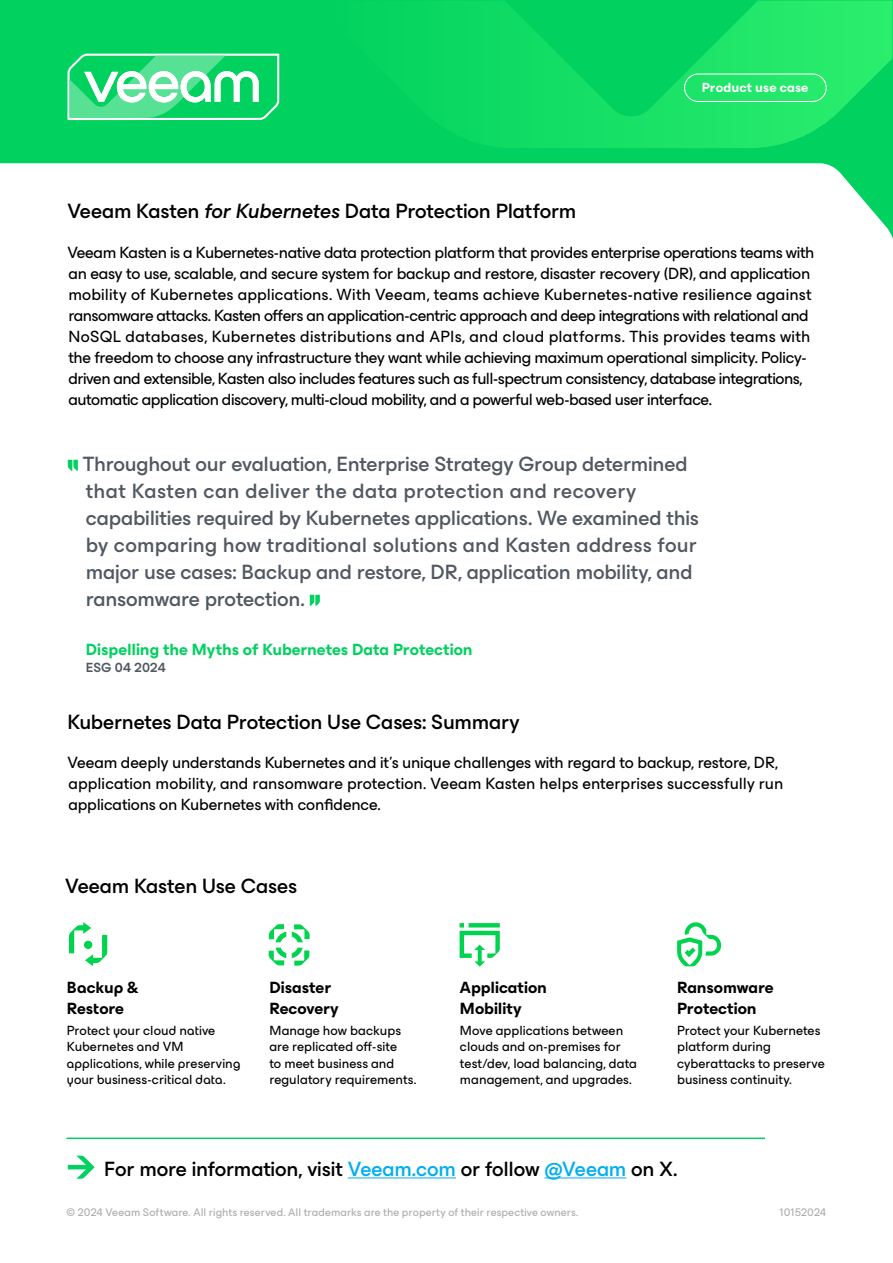
<style>
.page{position:relative;width:893px;height:1263px;background:#fff}
.page>*{position:absolute;margin:0;border:0;box-sizing:border-box;transform-origin:0 0}
.t1{font:500 21px/27px "ES Build Neutral";letter-spacing:-.005em;color:#505861}
.t2{font:500 21px "ES Build Neutral";letter-spacing:-.01em;color:#000}
.t3{font:16.5px/21px "ES Build Neutral";letter-spacing:-.015em;color:#000}
.t4{font:700 16.5px/21px "ES Build Neutral";color:#000}
.t5{font:700 16.5px "ES Build Neutral";color:#00d15f}
.t6{font:13.5px/16.5px "ES Build Neutral";letter-spacing:.005em;color:#000}
.t7{font:700 13.5px "ES Build Neutral";letter-spacing:.005em;color:#fff}
.t8{font:600 13.5px "ES Build Neutral";letter-spacing:.015em;color:#505861}
.t9{font:11.25px "ES Build Neutral";letter-spacing:.01em;color:#adacaf}
.s1{font-style:italic}
.s2{color:#00aeef}
</style>
<div class="page">
<svg style="left:1px;top:1px;width:891px;height:235px"></svg>
<svg style="left:312px;top:1px;width:580px;height:147px;background:#0eda63"></svg>
<svg style="left:66px;top:53px;width:214px;height:68px"></svg>
<div style="left:684px;top:74px;width:143px;height:28px;border:1px solid #fff;border-radius:14px"></div>
<hr style="left:348px;top:1177px;width:108px;height:1px;background:#00aeef">
<hr style="left:544px;top:1177px;width:82px;height:1px;background:#00aeef">
<svg style="left:68px;top:1155px;width:27px;height:24px"></svg>
<svg style="left:68px;top:460px;width:10px;height:11px"></svg>
<svg style="left:310px;top:595px;width:10px;height:11px"></svg>
<svg style="left:269px;top:924px;width:41px;height:41px"></svg>
<svg style="left:460px;top:923px;width:40px;height:44px"></svg>
<svg style="left:677px;top:922px;width:44px;height:44px"></svg>
<svg style="left:69px;top:922px;width:38px;height:44px"></svg>
<hr style="left:66px;top:1137px;width:699px;height:2px;background:#00d15f">
<p class="t7" style="left:702px;top:77px;width:108px">Product use case</p>
<p class="t2" style="left:67px;top:195px;width:511px">Veeam Kasten <span class="s1">for Kubernetes</span> Data Protection Platform</p>
<p class="t3" style="left:67px;top:240px;width:748px">Veeam Kasten is a Kubernetes-native data protection platform that provides enterprise operations teams with an easy to use, scalable, and secure system for backup and restore, disaster recovery (DR), and application mobility of Kubernetes applications. With Veeam, teams achieve Kubernetes-native resilience against ransomware attacks. Kasten offers an application-centric approach and deep integrations with relational and NoSQL databases, Kubernetes distributions and APIs, and cloud platforms. This provides teams with the freedom to choose any infrastructure they want while achieving maximum operational simplicity. Policy&shy;driven and extensible, Kasten also includes features such as full-spectrum consistency, database integrations, automatic application discovery, multi-cloud mobility, and a powerful web-based user interface.</p>
<p class="t1" style="left:83px;top:448px;width:618px">Throughout our evaluation, Enterprise Strategy Group determined that Kasten can deliver the data protection and recovery capabilities required by Kubernetes applications. We examined this by comparing how traditional solutions and Kasten address four major use cases: Backup and restore, DR, application mobility, and ransomware protection.</p>
<p class="t5" style="left:86px;top:636px;width:388px">Dispelling the Myths of Kubernetes Data Protection</p>
<p class="t8" style="left:86px;top:656px;width:82px">ESG 04 2024</p>
<p class="t2" style="left:67px;top:706px;width:454px">Kubernetes Data Protection Use Cases: Summary</p>
<p class="t3" style="left:67px;top:750px;width:717px">Veeam deeply understands Kubernetes and it's unique challenges with regard to backup, restore, DR, application mobility, and ransomware protection. Veeam Kasten helps enterprises successfully run applications on Kubernetes with confidence.</p>
<p class="t2" style="left:65px;top:869px;width:233px">Veeam Kasten Use Cases</p>
<p class="t4" style="left:67px;top:975px;width:73px">Backup &amp;<br>Restore</p>
<p class="t6" style="left:67px;top:1020px;width:175px">Protect your cloud native<br>Kubernetes and VM applications, while preserving your business-critical data.</p>
<p class="t4" style="left:269px;top:975px;width:71px">Disaster<br>Recovery</p>
<p class="t6" style="left:269px;top:1020px;width:149px">Manage how backups are replicated off-site<br>to meet business and regulatory requirements.</p>
<p class="t4" style="left:460px;top:975px;width:88px">Application<br>Mobility</p>
<p class="t6" style="left:460px;top:1020px;width:179px">Move applications between clouds and on-premises for test/dev, load balancing, data management, and upgrades.</p>
<p class="t4" style="left:677px;top:975px;width:98px">Ransomware<br>Protection</p>
<p class="t6" style="left:677px;top:1020px;width:149px">Protect your Kubernetes platform during cyberattacks to preserve business continuity.</p>
<p class="t2" style="left:104px;top:1152px;width:575px">For more information, visit <span class="s2">Veeam.com</span> or follow <span class="s2">@Veeam</span> on X.</p>
<p class="t9" style="left:66px;top:1204px;width:514px">© 2024 Veeam Software. All rights reserved. All trademarks are the property of their respective owners.</p>
<p class="t9" style="left:779px;top:1204px;width:48px">10152024</p>
</div>
